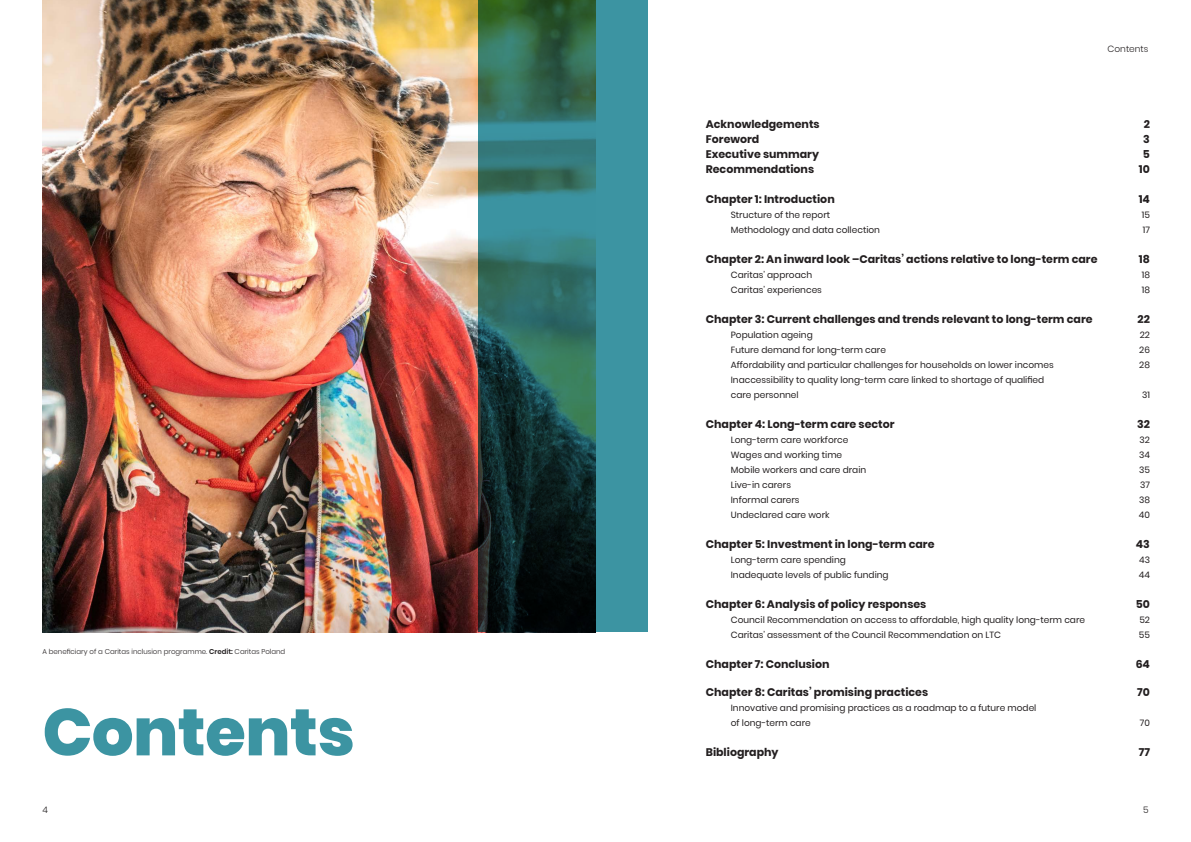
<style>
.page{position:relative;width:1191px;height:842px;background:#fff}
.page>*{position:absolute;margin:0;border:0;box-sizing:border-box;transform-origin:0 0}
.t1{font:800 66px "Poppins";letter-spacing:-.01em;color:#3c94a2}
.no_grid{font:700 11px "Poppins";color:#231f20}
.no_grid-2{font:9px/15px "Poppins";color:#231f20}
.guides_body_main{font:300 9px "Poppins";color:#231f20}
.t2{font:300 7px "Poppins";color:#231f20}
.s1{font-weight:600}
</style>
<div class="page">
<img style="left:42px;top:0;width:436px;height:632px">
<svg style="left:478px;top:0;width:169px;height:632px;background:#2b6361"></svg>
<p class="guides_body_main" style="left:1107px;top:44px;width:42px">Contents</p>
<p class="t2" style="left:43px;top:647px;width:244px">A beneficiary of a Caritas inclusion programme. <span class="s1">Credit:</span> Caritas Poland</p>
<h1 class="t1" style="left:42px;top:694px;width:314px">Contents</h1>
<p class="no_grid" style="left:706px;top:118px;width:115px">Acknowledgements</p>
<p class="no_grid" style="left:1143px;top:118px;width:8px">2</p>
<p class="no_grid" style="left:706px;top:133px;width:55px">Foreword</p>
<p class="no_grid" style="left:1143px;top:133px;width:8px">3</p>
<p class="no_grid" style="left:706px;top:148px;width:115px">Executive summary</p>
<p class="no_grid" style="left:1142px;top:148px;width:9px">5</p>
<p class="no_grid" style="left:706px;top:163px;width:110px">Recommendations</p>
<p class="no_grid" style="left:1139px;top:163px;width:12px">10</p>
<p class="no_grid" style="left:706px;top:193px;width:130px">Chapter 1: Introduction</p>
<p class="no_grid" style="left:1138px;top:193px;width:13px">14</p>
<p class="no_grid-2" style="left:731px;top:208px;width:101px">Structure of the report</p>
<p class="no_grid-2" style="left:1141px;top:208px;width:10px">15</p>
<p class="no_grid-2" style="left:731px;top:223px;width:151px">Methodology and data collection</p>
<p class="no_grid-2" style="left:1142px;top:223px;width:9px">17</p>
<p class="no_grid" style="left:706px;top:253px;width:393px">Chapter 2: An inward look –Caritas’ actions relative to long-term care</p>
<p class="no_grid" style="left:1139px;top:253px;width:13px">18</p>
<p class="no_grid-2" style="left:731px;top:268px;width:83px">Caritas’ approach</p>
<p class="no_grid-2" style="left:1141px;top:268px;width:10px">18</p>
<p class="no_grid-2" style="left:731px;top:283px;width:93px">Caritas’ experiences</p>
<p class="no_grid-2" style="left:1141px;top:283px;width:10px">18</p>
<p class="no_grid" style="left:706px;top:313px;width:388px">Chapter 3: Current challenges and trends relevant to long-term care</p>
<p class="no_grid" style="left:1137px;top:313px;width:14px">22</p>
<p class="no_grid-2" style="left:731px;top:328px;width:83px">Population ageing</p>
<p class="no_grid-2" style="left:1139px;top:328px;width:12px">22</p>
<p class="no_grid-2" style="left:731px;top:343px;width:157px">Future demand for long-term care</p>
<p class="no_grid-2" style="left:1139px;top:343px;width:12px">26</p>
<p class="no_grid-2" style="left:731px;top:358px;width:324px">Affordability and particular challenges for households on lower incomes</p>
<p class="no_grid-2" style="left:1139px;top:358px;width:12px">28</p>
<p class="no_grid-2" style="left:731px;top:373px;width:315px">Inaccessibility to quality long-term care linked to shortage of qualified care personnel</p>
<p class="no_grid-2" style="left:1142px;top:388px;width:9px">31</p>
<p class="no_grid" style="left:706px;top:418px;width:190px">Chapter 4: Long-term care sector</p>
<p class="no_grid" style="left:1137px;top:418px;width:14px">32</p>
<p class="no_grid-2" style="left:731px;top:433px;width:119px">Long-term care workforce</p>
<p class="no_grid-2" style="left:1139px;top:433px;width:12px">32</p>
<p class="no_grid-2" style="left:731px;top:448px;width:113px">Wages and working time</p>
<p class="no_grid-2" style="left:1139px;top:448px;width:12px">34</p>
<p class="no_grid-2" style="left:731px;top:463px;width:137px">Mobile workers and care drain</p>
<p class="no_grid-2" style="left:1139px;top:463px;width:12px">35</p>
<p class="no_grid-2" style="left:731px;top:478px;width:62px">Live-in carers</p>
<p class="no_grid-2" style="left:1140px;top:478px;width:11px">37</p>
<p class="no_grid-2" style="left:731px;top:493px;width:70px">Informal carers</p>
<p class="no_grid-2" style="left:1139px;top:493px;width:12px">38</p>
<p class="no_grid-2" style="left:731px;top:508px;width:100px">Undeclared care work</p>
<p class="no_grid-2" style="left:1138px;top:508px;width:13px">40</p>
<p class="no_grid" style="left:706px;top:538px;width:230px">Chapter 5: Investment in long-term care</p>
<p class="no_grid" style="left:1136px;top:538px;width:16px">43</p>
<p class="no_grid-2" style="left:731px;top:553px;width:117px">Long-term care spending</p>
<p class="no_grid-2" style="left:1139px;top:553px;width:12px">43</p>
<p class="no_grid-2" style="left:731px;top:568px;width:159px">Inadequate levels of public funding</p>
<p class="no_grid-2" style="left:1138px;top:568px;width:13px">44</p>
<p class="no_grid" style="left:706px;top:598px;width:222px">Chapter 6: Analysis of policy responses</p>
<p class="no_grid" style="left:1135px;top:598px;width:16px">50</p>
<p class="no_grid-2" style="left:731px;top:613px;width:356px">Council Recommendation on access to affordable, high quality long-term care</p>
<p class="no_grid-2" style="left:1139px;top:613px;width:12px">52</p>
<p class="no_grid-2" style="left:731px;top:628px;width:272px">Caritas’ assessment of the Council Recommendation on LTC</p>
<p class="no_grid-2" style="left:1138px;top:628px;width:13px">55</p>
<p class="no_grid" style="left:706px;top:658px;width:125px">Chapter 7: Conclusion</p>
<p class="no_grid" style="left:1135px;top:658px;width:16px">64</p>
<p class="no_grid" style="left:706px;top:686px;width:224px">Chapter 8: Caritas’ promising practices</p>
<p class="no_grid" style="left:1137px;top:686px;width:14px">70</p>
<p class="no_grid-2" style="left:731px;top:701px;width:307px">Innovative and promising practices as a roadmap to a future model of long-term care</p>
<p class="no_grid-2" style="left:1139px;top:716px;width:12px">70</p>
<p class="no_grid" style="left:706px;top:746px;width:74px">Bibliography</p>
<p class="no_grid" style="left:1138px;top:746px;width:13px">77</p>
<p class="guides_body_main" style="left:43px;top:805px;width:7px">4</p>
<p class="guides_body_main" style="left:1143px;top:805px;width:7px">5</p>
</div>
